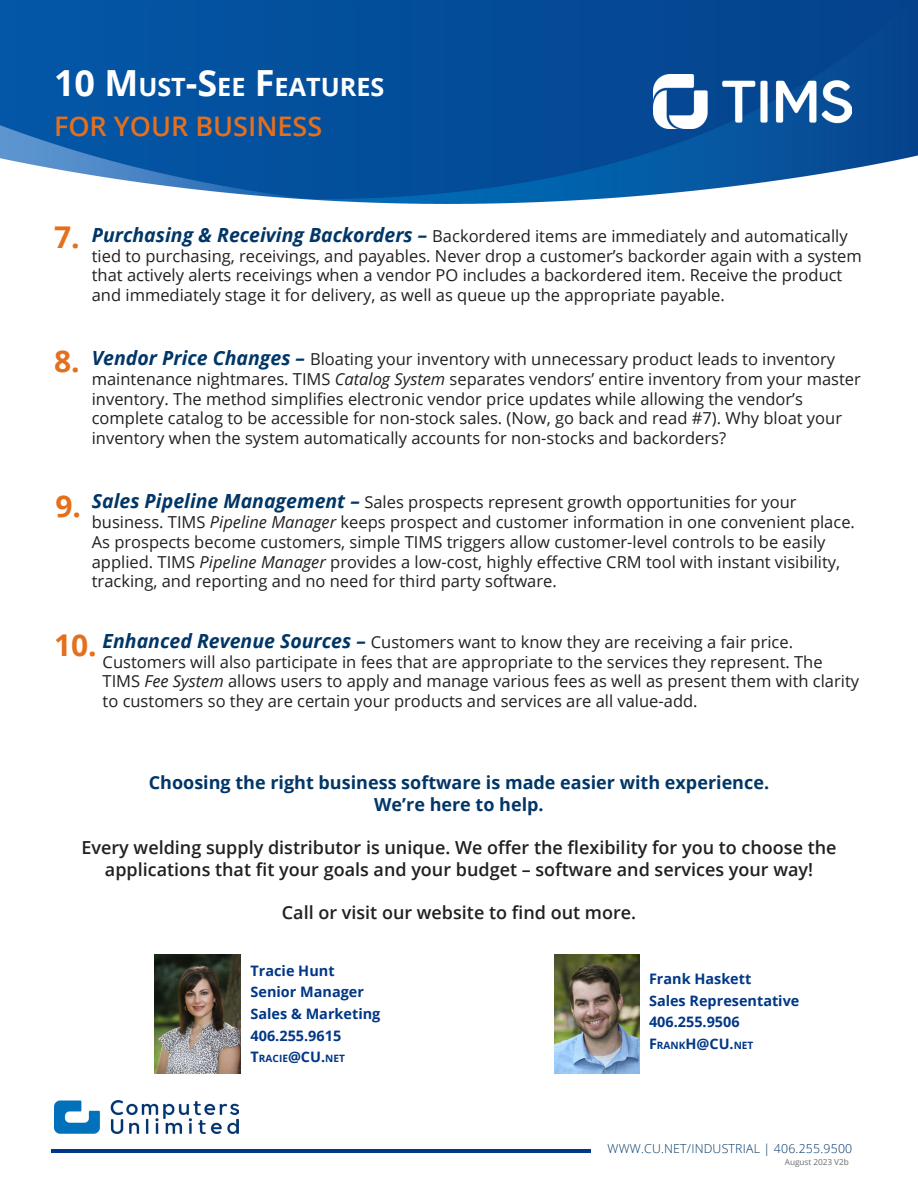
<style>
.page{position:relative;width:918px;height:1188px;background:#fff}
.page>*{position:absolute;margin:0;border:0;box-sizing:border-box;transform-origin:0 0}
.t1{font:700 30px "Open Sans";color:#e4701e}
.Heading_2{font:600 27px "Open Sans";color:#e4701e}
.Heading_1{font:700 25.2px "Open Sans";color:#fff}
.t2{font:600 18px/21.6px "Open Sans";color:#231f20;text-align:center}
.t3{font:700 18px "Open Sans";color:#003667}
.t4{font:16.5px/19.8px "Open Sans";color:#231f20}
.t5{font:700 14.4px "Open Sans";color:#003786}
.t6{font:300 12.3px "Open Sans";letter-spacing:.015em;color:#003667}
.t7{font:700 10.05px "Open Sans";color:#003786}
.t8{font:8.25px "Open Sans";letter-spacing:-.005em;color:#6c6d70}
.s1{font-size:36px}
.s2{font-weight:700;font-style:italic;font-size:19.5px;color:#003667}
.s3{font-style:italic}
.s4{font-size:14.4px}
</style>
<div class="page">
<img style="left:0;top:0;width:918px;height:203px">
<hr style="left:52px;top:1150px;width:539px;height:3px;background:#003786">
<img style="left:54px;top:1100px;width:184px;height:34px">
<img style="left:654px;top:74px;width:198px;height:55px">
<img style="left:155px;top:954px;width:85px;height:119px">
<img style="left:554px;top:954px;width:85px;height:119px">
<p class="Heading_1" style="left:54px;top:70px;width:332px"><span class="s1">10 M</span>UST<span class="s1">-S</span>EE <span class="s1">F</span>EATURES</p>
<p class="Heading_2" style="left:54px;top:107px;width:270px">FOR YOUR BUSINESS</p>
<p class="t1" style="left:54px;top:216px;width:27px">7.</p>
<p class="t4" style="left:92px;top:225px;width:772px"><span class="s2">Purchasing &amp; Receiving Backorders –</span> Backordered items are immediately and automatically tied to purchasing, receivings, and payables. Never drop a customer’s backorder again with a system that actively alerts receivings when a vendor PO includes a backordered item. Receive the product and immediately stage it for delivery, as well as queue up the appropriate payable.</p>
<p class="t1" style="left:54px;top:339px;width:27px">8.</p>
<p class="t4" style="left:92px;top:349px;width:771px"><span class="s2">Vendor Price Changes –</span> Bloating your inventory with unnecessary product leads to inventory maintenance nightmares. TIMS <span class="s3">Catalog System</span> separates vendors’ entire inventory from your master inventory. The method simplifies electronic vendor price updates while allowing the vendor’s complete catalog to be accessible for non-stock sales. (Now, go back and read #7). Why bloat your inventory when the system automatically accounts for non-stocks and backorders?</p>
<p class="t1" style="left:56px;top:485px;width:27px">9.</p>
<p class="t4" style="left:92px;top:492px;width:765px"><span class="s2">Sales Pipeline Management –</span> Sales prospects represent growth opportunities for your business. TIMS <span class="s3">Pipeline Manager</span> keeps prospect and customer information in one convenient place.<br>As prospects become customers, simple TIMS triggers allow customer-level controls to be easily applied. TIMS <span class="s3">Pipeline Manager</span> provides a low-cost, highly effective CRM tool with instant visibility, tracking, and reporting and no need for third party software.</p>
<p class="t1" style="left:54px;top:624px;width:44px">10.</p>
<p class="t4" style="left:103px;top:631px;width:758px"><span class="s2">Enhanced Revenue Sources –</span> Customers want to know they are receiving a fair price.<br>Customers will also participate in fees that are appropriate to the services they represent. The TIMS <span class="s3">Fee System</span> allows users to apply and manage various fees as well as present them with clarity to customers so they are certain your products and services are all value-add.</p>
<p class="t3" style="left:149px;top:770px;width:622px">Choosing the right business software is made easier with experience.</p>
<p class="t3" style="left:374px;top:792px;width:171px">We’re here to help.</p>
<p class="t2" style="left:82px;top:836px;width:757px">Every welding supply distributor is unique. We offer the flexibility for you to choose the applications that fit your goals and your budget – software and services your way!</p>
<p class="t2" style="left:282px;top:901px;width:356px">Call or visit our website to find out more.</p>
<p class="t5" style="left:251px;top:960px;width:86px">Tracie Hunt</p>
<p class="t5" style="left:251px;top:982px;width:115px">Senior Manager</p>
<p class="t5" style="left:251px;top:1004px;width:131px">Sales &amp; Marketing</p>
<p class="t5" style="left:251px;top:1025px;width:92px">406.255.9615</p>
<p class="t7" style="left:251px;top:1052px;width:96px"><span class="s4">T</span>RACIE<span class="s4">@CU.</span>NET</p>
<p class="t5" style="left:649px;top:969px;width:104px">Frank Haskett</p>
<p class="t5" style="left:649px;top:990px;width:152px">Sales Representative</p>
<p class="t5" style="left:649px;top:1012px;width:92px">406.255.9506</p>
<p class="t7" style="left:649px;top:1038px;width:106px"><span class="s4">F</span>RANK<span class="s4">H@CU.</span>NET</p>
<p class="t6" style="left:608px;top:1140px;width:246px">WWW.CU.NET/INDUSTRIAL | 406.255.9500</p>
<p class="t8" style="left:785px;top:1156px;width:65px">August 2023 V2b</p>
</div>
